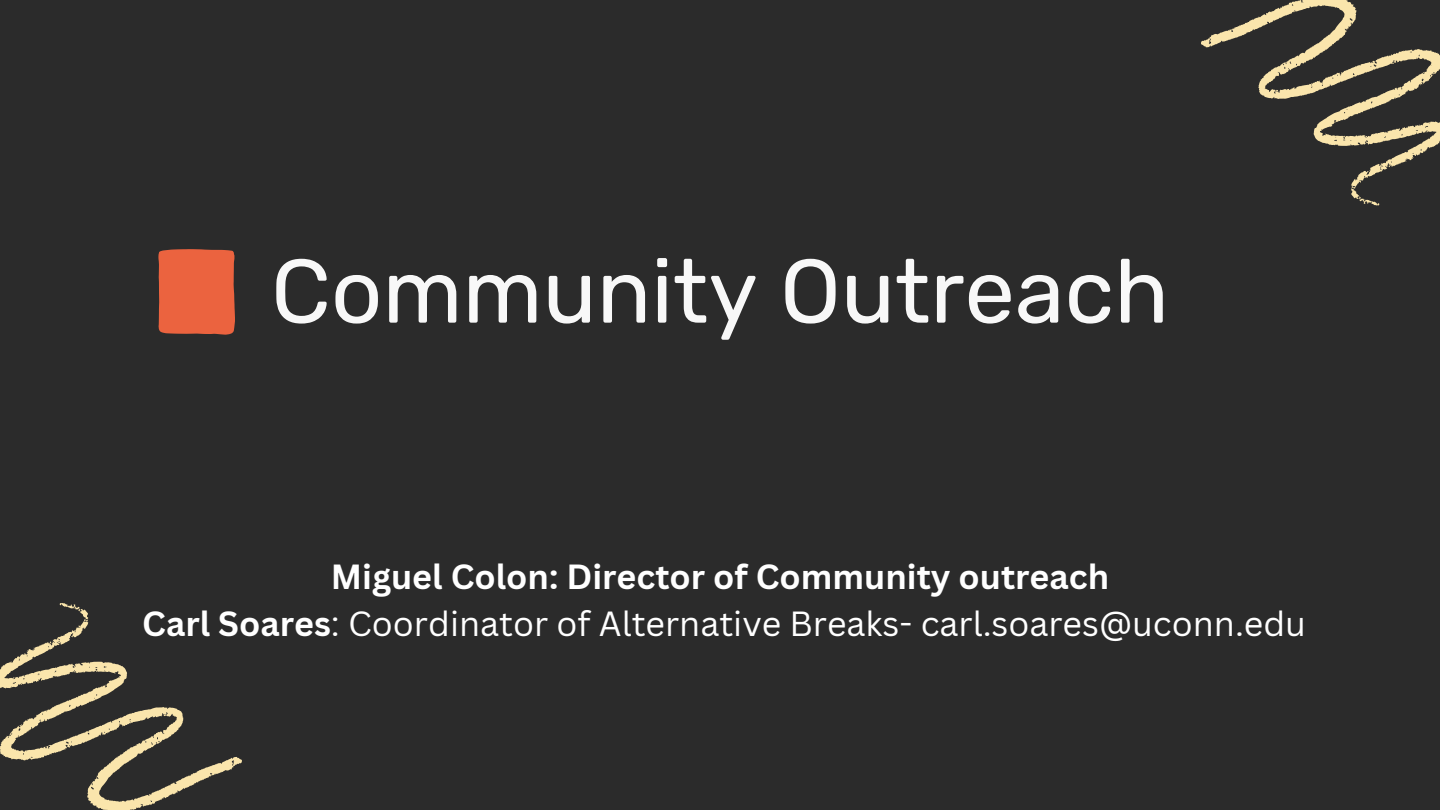
<style>
.page{position:relative;width:1440px;height:810px;background:#2b2b2b}
.page>*{position:absolute;margin:0;border:0;box-sizing:border-box;transform-origin:0 0}
.t1{font:90px "Rubik";color:#f8f8f8}
.t2{font:34px "Canva Sans";color:#fff}
.t3{font:700 34px "Canva Sans";color:#fff}
.s1{font-weight:700}
</style>
<div class="page">
<div style="left:158px;top:249px;width:77px;height:86px;background:#eb633f"></div>
<svg style="left:0;top:620px;width:242px;height:190px"></svg>
<svg style="left:59px;top:603px;width:30px;height:17px"></svg>
<svg style="left:1201px;top:0;width:239px;height:188px"></svg>
<svg style="left:1351px;top:188px;width:29px;height:18px"></svg>
<p class="t1" style="left:271px;top:239px;width:900px">Community Outreach</p>
<h1 class="t3" style="left:331px;top:552px;width:780px">Miguel Colon: Director of Community outreach</h1>
<p class="t2" style="left:142px;top:600px;width:1165px"><span class="s1">Carl Soares</span>: Coordinator of Alternative Breaks- carl.soares@uconn.edu</p>
</div>
